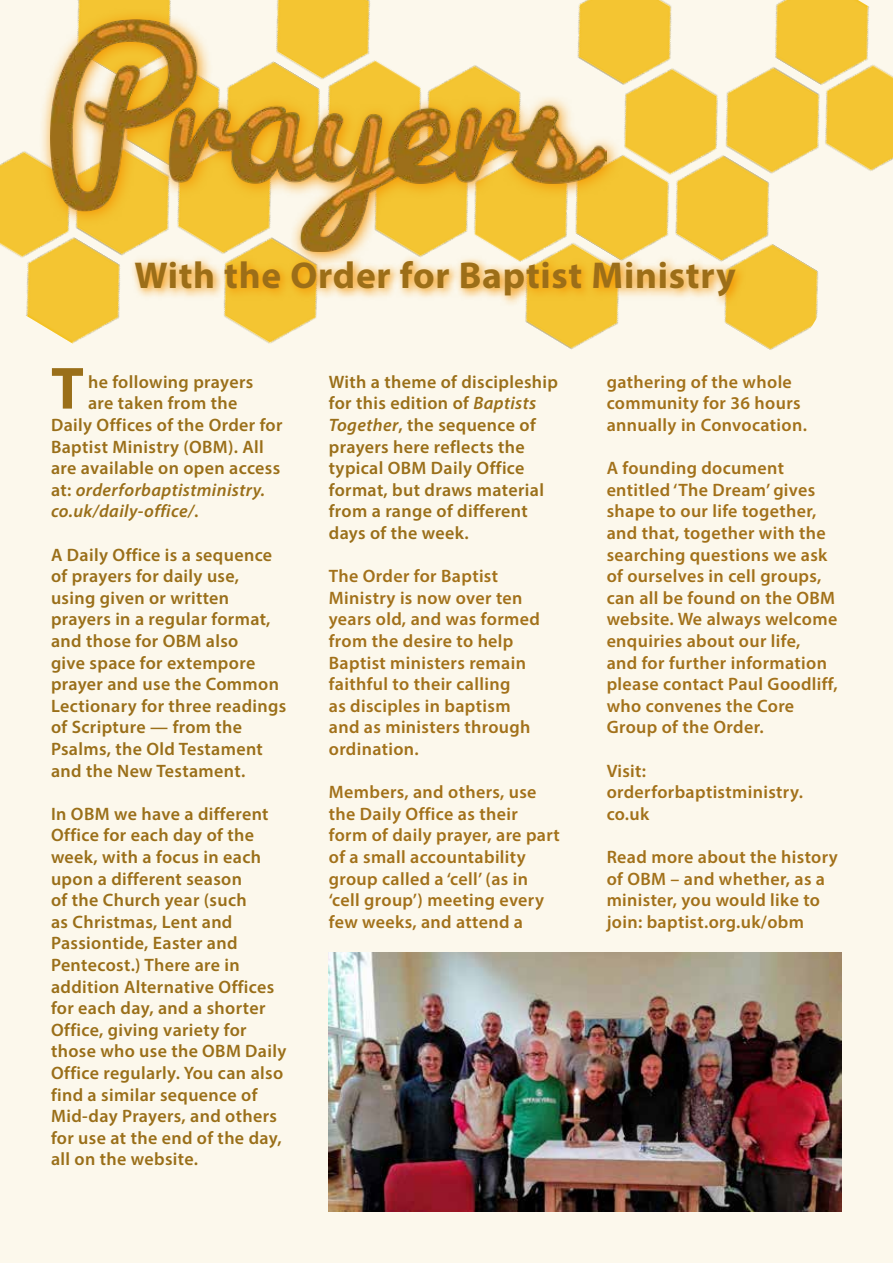
<style>
.page{position:relative;width:893px;height:1263px;background:#fcf8ec}
.page>*{position:absolute;margin:0;border:0;box-sizing:border-box;transform-origin:0 0}
.t1{font:700 60px "Myriad Pro";color:#9a6f19}
.t2{font:700 37.5px "Myriad Pro";letter-spacing:.02em;color:#9c6e18}
.t3{font:600 18px/21.6px "Myriad Pro";letter-spacing:.02em;color:#9a6f19}
.t4{font:600 18px/21.6px "Myriad Pro";letter-spacing:.02em;color:#a2711a}
.t5{font:italic 600 18px "Myriad Pro";letter-spacing:.02em;color:#9a6f19}
.s1{font-style:normal}
.s2{font-style:italic}
</style>
<div class="page">
<img style="left:0;top:0;width:171px;height:344px">
<img style="left:224px;top:0;width:669px;height:350px">
<svg style="left:39px;top:8px;width:583px;height:260px"></svg>
<img style="left:51px;top:19px;width:556px;height:232px">
<svg style="left:130px;top:255px;width:617px;height:52px"></svg>
<img style="left:329px;top:952px;width:513px;height:260px">
<h2 class="t2" style="left:135px;top:250px;width:603px">With the Order for Baptist Ministry</h2>
<h1 class="t1" style="left:51px;top:349px;width:34px">T</h1>
<p class="t4" style="left:607px;top:370px;width:202px">gathering of the whole community for 36 hours annually in Convocation.</p>
<p class="t4" style="left:607px;top:457px;width:232px">A founding document entitled ‘The Dream’ gives shape to our life together, and that, together with the searching questions we ask of ourselves in cell groups, can all be found on the OBM website. We always welcome enquiries about our life,<br>and for further information please contact Paul Goodliff, who convenes the Core<br>Group of the Order.</p>
<p class="t4" style="left:607px;top:759px;width:198px">Visit: orderforbaptistministry. co.uk</p>
<p class="t4" style="left:607px;top:846px;width:233px">Read more about the history of OBM – and whether, as a minister, you would like to join: baptist.org.uk/obm</p>
<p class="t3" style="left:88px;top:370px;width:167px">he following prayers</p>
<p class="t3" style="left:88px;top:392px;width:151px">are taken from the</p>
<p class="t3" style="left:51px;top:414px;width:233px">Daily Offices of the Order for</p>
<p class="t3" style="left:51px;top:435px;width:214px">Baptist Ministry (OBM). All</p>
<p class="t3" style="left:51px;top:457px;width:231px">are available on open access</p>
<p class="t5" style="left:51px;top:478px;width:216px"><span class="s1">at:</span> orderforbaptistministry.</p>
<p class="t5" style="left:51px;top:500px;width:149px">co.uk/daily-office/<span class="s1">.</span></p>
<p class="t3" style="left:51px;top:543px;width:237px">A Daily Office is a sequence of prayers for daily use, using given or written prayers in a regular format, and those for OBM also<br>give space for extempore prayer and use the Common<br>Lectionary for three readings of Scripture — from the<br>Psalms, the Old Testament and the New Testament.</p>
<p class="t3" style="left:51px;top:802px;width:237px">In OBM we have a different<br>Office for each day of the week, with a focus in each upon a different season<br>of the Church year (such<br>as Christmas, Lent and<br>Passiontide, Easter and<br>Pentecost.) There are in addition Alternative Offices for each day, and a shorter<br>Office, giving variety for those who use the OBM Daily<br>Office regularly. You can also find a similar sequence of<br>Mid-day Prayers, and others for use at the end of the day, all on the website.</p>
<p class="t3" style="left:329px;top:370px;width:231px">With a theme of discipleship for this edition of <span class="s2">Baptists<br>Together</span>, the sequence of prayers here reflects the typical OBM Daily Office format, but draws material from a range of different days of the week.</p>
<p class="t4" style="left:329px;top:565px;width:212px">The Order for Baptist<br>Ministry is now over ten years old, and was formed from the desire to help<br>Baptist ministers remain faithful to their calling<br>as disciples in baptism and as ministers through ordination.</p>
<p class="t4" style="left:329px;top:781px;width:233px">Members, and others, use the Daily Office as their form of daily prayer, are part of a small accountability group called a ‘cell’ (as in ‘cell group’) meeting every few weeks, and attend a</p>
</div>
